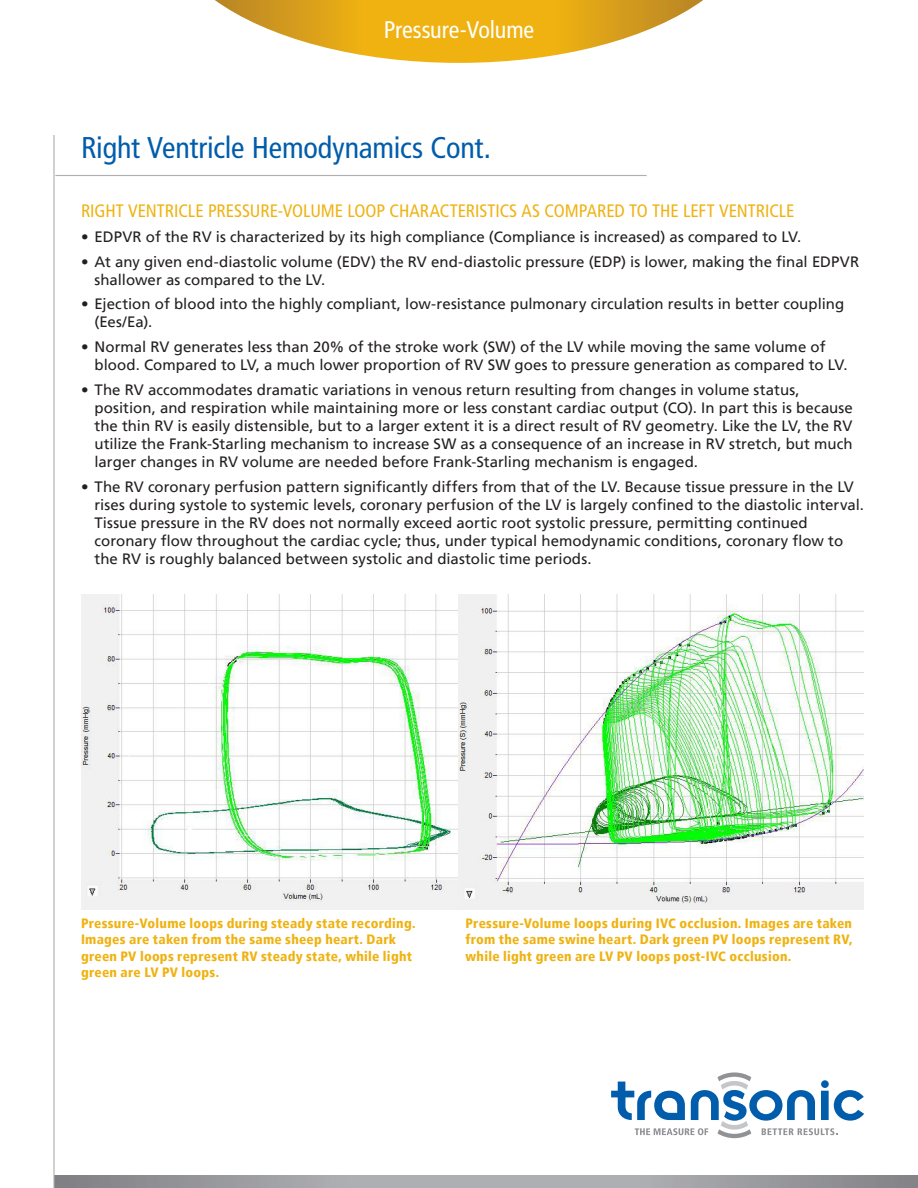
<style>
.page{position:relative;width:918px;height:1188px;background:#fff}
.page>*{position:absolute;margin:0;border:0;box-sizing:border-box;transform-origin:0 0}
.Heading_Small{font:condensed 30px "Frutiger LT";letter-spacing:-.005em;color:#015dab}
.Oval_Text{font:condensed 24px "Frutiger LT";letter-spacing:-.005em;color:#fff}
.Subheading_Orange{font:condensed 18px "Frutiger LT";letter-spacing:-.005em;color:#efb211}
.t1{font:15px/18px "Frutiger LT";color:#231f20}
.Captions_Orange{font:900 condensed 13.5px/16.2px "Frutiger LT";letter-spacing:.02em;color:#efb211;text-align:justify}
</style>
<div class="page">
<svg style="left:611px;top:1072px;width:253px;height:66px"></svg>
<svg style="left:55px;top:1175px;width:863px;height:13px"></svg>
<svg style="left:215px;top:0;width:488px;height:63px"></svg>
<hr style="left:55px;top:175px;width:592px;height:1px;background:#aeafb3">
<hr style="left:53px;top:135px;width:2px;height:1053px;background:#aeafb3">
<img style="left:81px;top:594px;width:783px;height:315px">
<p class="Oval_Text" style="left:384px;top:16px;width:152px">Pressure-Volume</p>
<p class="Heading_Small" style="left:81px;top:130px;width:411px">Right Ventricle Hemodynamics Cont.</p>
<p class="Subheading_Orange" style="left:81px;top:201px;width:715px">RIGHT VENTRICLE PRESSURE-VOLUME LOOP CHARACTERISTICS AS COMPARED TO THE LEFT VENTRICLE</p>
<p class="t1" style="left:81px;top:228px;width:722px">• EDPVR of the RV is characterized by its high compliance (Compliance is increased) as compared to LV.</p>
<p class="t1" style="left:94px;top:252px;width:766px;text-indent:-14px">• At any given end-diastolic volume (EDV) the RV end-diastolic pressure (EDP) is lower, making the final EDPVR shallower as compared to the LV.</p>
<p class="t1" style="left:94px;top:295px;width:751px;text-indent:-14px">• Ejection of blood into the highly compliant, low-resistance pulmonary circulation results in better coupling (Ees/Ea).</p>
<p class="t1" style="left:94px;top:338px;width:755px;text-indent:-14px">• Normal RV generates less than 20% of the stroke work (SW) of the LV while moving the same volume of blood. Compared to LV, a much lower proportion of RV SW goes to pressure generation as compared to LV.</p>
<p class="t1" style="left:94px;top:381px;width:760px;text-indent:-14px">• The RV accommodates dramatic variations in venous return resulting from changes in volume status, position, and respiration while maintaining more or less constant cardiac output (CO). In part this is because the thin RV is easily distensible, but to a larger extent it is a direct result of RV geometry. Like the LV, the RV utilize the Frank-Starling mechanism to increase SW as a consequence of an increase in RV stretch, but much larger changes in RV volume are needed before Frank-Starling mechanism is engaged.</p>
<p class="t1" style="left:94px;top:477px;width:771px;text-indent:-14px">• The RV coronary perfusion pattern significantly differs from that of the LV. Because tissue pressure in the LV rises during systole to systemic levels, coronary perfusion of the LV is largely confined to the diastolic interval.<br>Tissue pressure in the RV does not normally exceed aortic root systolic pressure, permitting continued coronary flow throughout the cardiac cycle; thus, under typical hemodynamic conditions, coronary flow to the RV is roughly balanced between systolic and diastolic time periods.</p>
<p class="Captions_Orange" style="left:81px;top:915px;width:336px;text-align:left">Pressure-Volume loops during steady state recording.<br>Images are taken from the same sheep heart. Dark green PV loops represent RV steady state, while light green are LV PV loops.</p>
<p class="Captions_Orange" style="left:465px;top:915px;width:389px">Pressure-Volume loops during IVC occlusion. Images are taken from the same swine heart. Dark green PV loops represent RV, while light green are LV PV loops post-IVC occlusion.</p>
</div>
